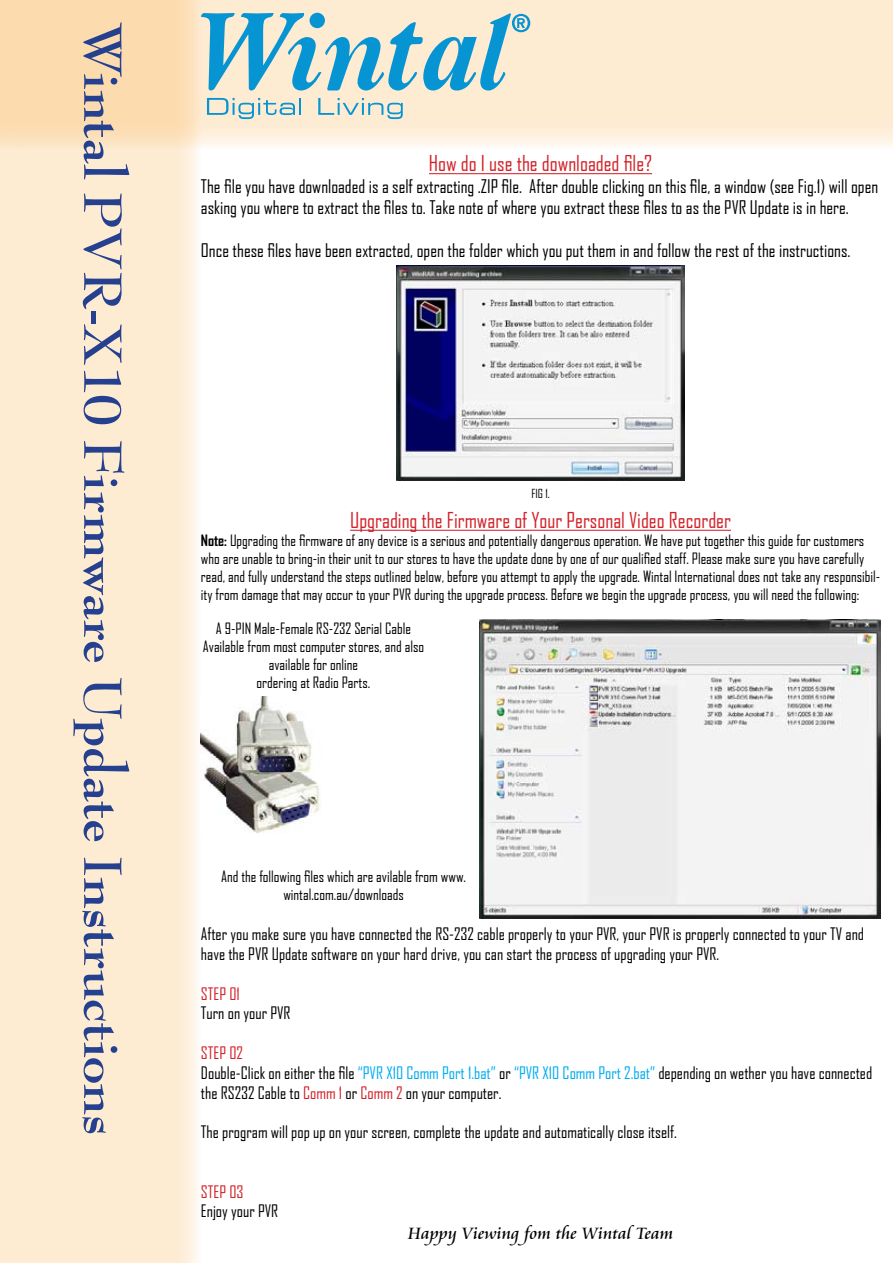
<style>
.page{position:relative;width:893px;height:1263px;background:#fff}
.page>*{position:absolute;margin:0;border:0;box-sizing:border-box;transform-origin:0 0}
.t1{font:700 58.5px "Bernhard Modern Std";letter-spacing:-.005em;color:#24408e}
.t2{font:21px "Agency FB";color:#d22229}
.t3{font:18px/21.6px "Agency FB";color:#000}
.t4{font:18px "Cataneo BT";color:#000}
.t5{font:16.5px/19.8px "Agency FB";color:#000}
.t6{font:16.5px "Agency FB";color:#d22229}
.t7{font:15px/18px "Agency FB";color:#000;text-align:center}
.t8{font:12px "Agency FB";color:#000}
.s1{font-weight:700}
.s2{color:#d22229}
.s3{color:#00adef}
</style>
<div class="page">
<svg style="left:0;top:149px;width:201px;height:1114px;background:#fdebd4"></svg>
<svg style="left:0;top:0;width:893px;height:149px;background:#fce8cb"></svg>
<svg style="left:207px;top:98px;width:94px;height:21px;background:#bfd5d2"></svg>
<svg style="left:318px;top:98px;width:85px;height:21px;background:#cdd9d2"></svg>
<svg style="left:201px;top:13px;width:329px;height:78px;background:#a3cbd2"></svg>
<img style="left:201px;top:696px;width:120px;height:137px">
<img style="left:479px;top:619px;width:401px;height:299px">
<hr style="left:350px;top:530px;width:381px;height:1px;background:#d22229">
<hr style="left:429px;top:173px;width:223px;height:1px;background:#d22229">
<img style="left:396px;top:266px;width:289px;height:215px">
<h1 class="t1" style="left:133px;top:21px;width:1116px;rotate:90deg">Wintal PVR-X10 Firmware Update Instructions</h1>
<h2 class="t2" style="left:429px;top:150px;width:225px">How do I use the downloaded file?</h2>
<p class="t3" style="left:201px;top:175px;width:679px">The file you have downloaded is a self extracting .ZIP file. After double clicking on this file, a window (see Fig.1) will open asking you where to extract the files to. Take note of where you extract these files to as the PVR Update is in here.</p>
<p class="t3" style="left:201px;top:240px;width:651px">Once these files have been extracted, open the folder which you put them in and follow the rest of the instructions.</p>
<p class="t8" style="left:531px;top:487px;width:20px">FIG 1.</p>
<h2 class="t2" style="left:350px;top:507px;width:382px">Upgrading the Firmware of Your Personal Video Recorder</h2>
<p class="t7" style="left:201px;top:531px;width:681px;text-align:left"><span class="s1">Note:</span> Upgrading the firmware of any device is a serious and potentially dangerous operation. We have put together this guide for customers who are unable to bring-in their unit to our stores to have the update done by one of our qualified staff. Please make sure you have carefully read, and fully understand the steps outlined below, before you attempt to apply the upgrade. Wintal International does not take any responsibil&shy;ity from damage that may occur to your PVR during the upgrade process. Before we begin the upgrade process, you will need the following:</p>
<p class="t7" style="left:203px;top:619px;width:223px">A 9-PIN Male-Female RS-232 Serial Cable Available from most computer stores, and also available for online<br>ordering at Radio Parts.</p>
<p class="t7" style="left:221px;top:867px;width:247px">And the following files which are avilable from www. wintal.com.au/downloads</p>
<p class="t5" style="left:201px;top:924px;width:665px">After you make sure you have connected the RS-232 cable properly to your PVR, your PVR is properly connected to your TV and have the PVR Update software on your hard drive, you can start the process of upgrading your PVR.</p>
<p class="t6" style="left:201px;top:983px;width:40px">STEP 01</p>
<p class="t5" style="left:201px;top:1003px;width:91px">Turn on your PVR</p>
<p class="t5" style="left:201px;top:1042px;width:673px"><span class="s2">STEP 02<br></span>Double-Click on either the file <span class="s3">“PVR X10 Comm Port 1.bat”</span> or <span class="s3">“PVR X10 Comm Port 2.bat”</span> depending on wether you have connected the RS232 Cable to <span class="s2">Comm 1</span> or <span class="s2">Comm 2</span> on your computer.</p>
<p class="t5" style="left:201px;top:1122px;width:477px">The program will pop up on your screen, complete the update and automatically close itself.</p>
<p class="t6" style="left:201px;top:1181px;width:44px">STEP 03</p>
<p class="t5" style="left:201px;top:1201px;width:79px">Enjoy your PVR</p>
<p class="t4" style="left:408px;top:1222px;width:267px">Happy Viewing fom the Wintal Team</p>
</div>
